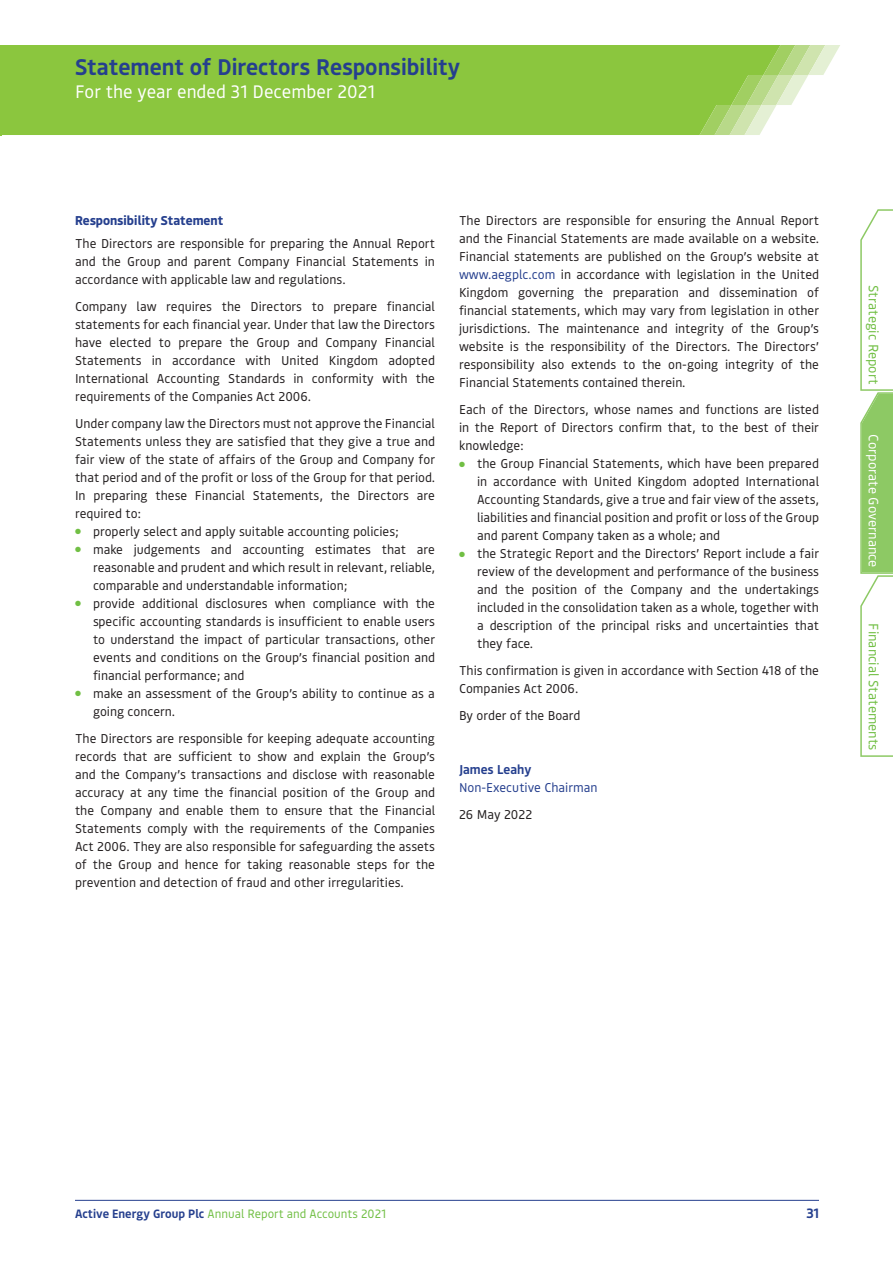
<style>
.page{position:relative;width:893px;height:1263px;background:#fff}
.page>*{position:absolute;margin:0;border:0;box-sizing:border-box;transform-origin:0 0}
.t1{font:600 22.5px "Bould";color:#253f8e}
.t2{font:18px "Bould";color:#fff}
.t3{font:13.5px "Bould";color:#71bf44}
.t4{font:13.5px "Bould";color:#fff}
.t5{font:600 13.5px "Bould";color:#253f8e}
.t6{font:12.75px/18px "Bould";color:#231f20;text-align:justify}
.t7{font:700 12.75px "Bould";color:#253f8e}
.t8{font:12.75px "Bould";color:#253f8e}
.t9{font:600 12.75px "Bould";color:#253f8e}
.t10{font:12px "Bould";color:#71bf44}
.s1{color:#71bf44}
.s2{color:#253f8e}
.s3{font-weight:600;color:#253f8e}
</style>
<div class="page">
<hr style="left:75px;top:1200px;width:744px;height:1px;background:#253f8e">
<svg style="left:860px;top:209px;width:33px;height:548px"></svg>
<div style="left:1px;top:45px;width:699px;height:90px;background:#8bc63e"></div>
<svg style="left:700px;top:45px;width:140px;height:90px"></svg>
<hr style="left:0;top:45px;width:1px;height:90px;background:#8bc63e">
<h1 class="t1" style="left:75px;top:57px;width:387px">Statement of Directors Responsibility</h1>
<h2 class="t2" style="left:75px;top:83px;width:302px">For the year ended 31 December 2021</h2>
<p class="t7" style="left:75px;top:215px;width:150px">Responsibility Statement</p>
<p class="t6" style="left:75px;top:235px;width:362px">The Directors are responsible for preparing the Annual Report and the Group and parent Company Financial Statements in accordance with applicable law and regulations.</p>
<p class="t6" style="left:75px;top:298px;width:362px">Company law requires the Directors to prepare financial statements for each financial year. Under that law the Directors have elected to prepare the Group and Company Financial Statements in accordance with United Kingdom adopted International Accounting Standards in conformity with the requirements of the Companies Act 2006.</p>
<p class="t6" style="left:75px;top:415px;width:362px">Under company law the Directors must not approve the Financial Statements unless they are satisfied that they give a true and fair view of the state of affairs of the Group and Company for that period and of the profit or loss of the Group for that period.<br>In preparing these Financial Statements, the Directors are required to:</p>
<p class="t6" style="left:75px;top:523px;width:325px"><span class="s1">●</span> properly select and apply suitable accounting policies;</p>
<p class="t6" style="left:93px;top:541px;width:343px;text-indent:-18px"><span class="s1">●</span> make judgements and accounting estimates that are reasonable and prudent and which result in relevant, reliable, comparable and understandable information;</p>
<p class="t6" style="left:93px;top:595px;width:344px;text-indent:-18px"><span class="s1">●</span> provide additional disclosures when compliance with the specific accounting standards is insufficient to enable users to understand the impact of particular transactions, other events and conditions on the Group’s financial position and financial performance; and</p>
<p class="t6" style="left:93px;top:685px;width:343px;text-indent:-18px"><span class="s1">●</span> make an assessment of the Group’s ability to continue as a going concern.</p>
<p class="t6" style="left:75px;top:730px;width:362px">The Directors are responsible for keeping adequate accounting records that are sufficient to show and explain the Group’s and the Company’s transactions and disclose with reasonable accuracy at any time the financial position of the Group and the Company and enable them to ensure that the Financial Statements comply with the requirements of the Companies Act 2006. They are also responsible for safeguarding the assets of the Group and hence for taking reasonable steps for the prevention and detection of fraud and other irregularities.</p>
<p class="t6" style="left:459px;top:212px;width:362px">The Directors are responsible for ensuring the Annual Report and the Financial Statements are made available on a website.<br>Financial statements are published on the Group’s website at <span class="s2">www.aegplc.com</span> in accordance with legislation in the United Kingdom governing the preparation and dissemination of financial statements, which may vary from legislation in other jurisdictions. The maintenance and integrity of the Group’s website is the responsibility of the Directors. The Directors’ responsibility also extends to the on-going integrity of the Financial Statements contained therein.</p>
<p class="t6" style="left:459px;top:401px;width:361px">Each of the Directors, whose names and functions are listed in the Report of Directors confirm that, to the best of their knowledge:</p>
<p class="t6" style="left:477px;top:455px;width:344px;text-indent:-18px"><span class="s1">●</span> the Group Financial Statements, which have been prepared in accordance with United Kingdom adopted International Accounting Standards, give a true and fair view of the assets, liabilities and financial position and profit or loss of the Group and parent Company taken as a whole; and</p>
<p class="t6" style="left:477px;top:545px;width:344px;text-indent:-18px"><span class="s1">●</span> the Strategic Report and the Directors’ Report include a fair review of the development and performance of the business and the position of the Company and the undertakings included in the consolidation taken as a whole, together with a description of the principal risks and uncertainties that they face.</p>
<p class="t6" style="left:459px;top:662px;width:361px">This confirmation is given in accordance with Section 418 of the<br>Companies Act 2006.</p>
<p class="t6" style="left:459px;top:707px;width:123px">By order of the Board</p>
<p class="t9" style="left:459px;top:764px;width:74px">James Leahy</p>
<p class="t8" style="left:459px;top:782px;width:140px">Non-Executive Chairman</p>
<p class="t6" style="left:459px;top:805px;width:75px">26 May 2022</p>
<p class="t3" style="left:879px;top:285px;width:101px;rotate:90deg">Strategic Report</p>
<p class="t4" style="left:879px;top:434px;width:135px;rotate:90deg">Corporate Governance</p>
<p class="t3" style="left:879px;top:623px;width:129px;rotate:90deg">Financial Statements</p>
<p class="t10" style="left:75px;top:1208px;width:313px"><span class="s3">Active Energy Group Plc</span> Annual Report and Accounts 2021</p>
<p class="t5" style="left:806px;top:1207px;width:14px">31</p>
</div>
